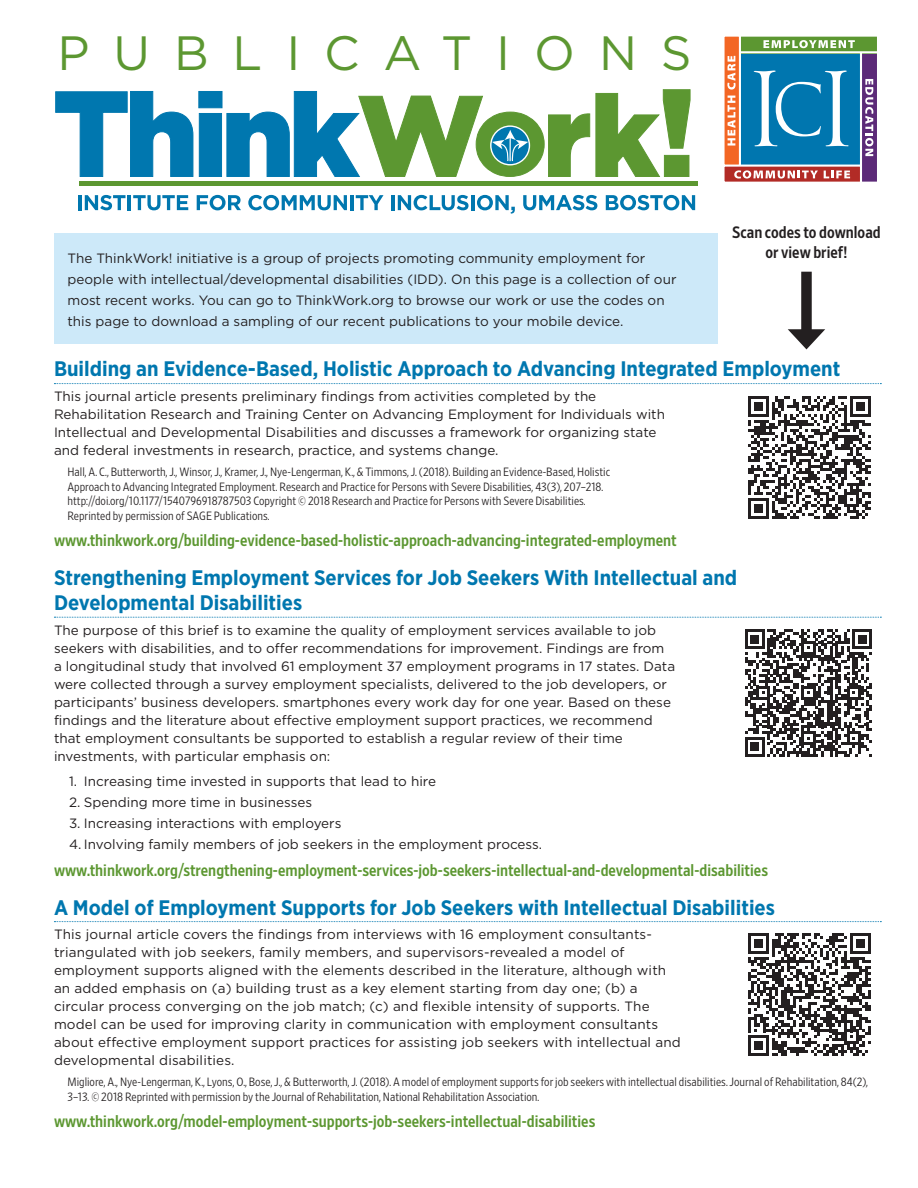
<style>
.page{position:relative;width:918px;height:1188px;background:#fff}
.page>*{position:absolute;margin:0;border:0;box-sizing:border-box;transform-origin:0 0}
.t1{font:48.15px "Gotham HTF";letter-spacing:.495em;color:#5c9731}
.t2{font:700 21px/25.2px "Gotham Narrow";color:#0077af}
.web{font:16.5px "Retina Narrow Med";color:#5c9731}
.t3{font:16.5px/19.8px "Retina Narrow Med";color:#231f20;text-align:center}
.text_before_quote{font:13.5px/18px "Gotham HTF";color:#231f20}
.bullets_no_bullets{font:13.5px "Gotham HTF";color:#231f20}
.text_before_quote-2{font:300 12px/14.4px "Retina Narrow";color:#231f20}
.citation{font:300 12px/14.4px "Retina Narrow";color:#231f20}
</style>
<div class="page">
<svg style="left:54px;top:383px;width:827px;height:1px"></svg>
<svg style="left:54px;top:617px;width:827px;height:1px"></svg>
<svg style="left:54px;top:921px;width:827px;height:1px"></svg>
<svg style="left:55px;top:90px;width:635px;height:87px"></svg>
<hr style="left:78px;top:195px;width:3px;height:15px;background:#0077af">
<svg style="left:85px;top:195px;width:41px;height:15px"></svg>
<hr style="left:128px;top:195px;width:3px;height:15px;background:#0077af">
<svg style="left:133px;top:195px;width:55px;height:15px"></svg>
<svg style="left:197px;top:195px;width:44px;height:15px"></svg>
<svg style="left:248px;top:195px;width:99px;height:15px"></svg>
<hr style="left:350px;top:195px;width:4px;height:15px;background:#0077af">
<svg style="left:356px;top:195px;width:28px;height:15px"></svg>
<hr style="left:391px;top:195px;width:4px;height:15px;background:#0077af">
<svg style="left:398px;top:195px;width:71px;height:15px"></svg>
<hr style="left:471px;top:195px;width:3px;height:15px;background:#0077af">
<svg style="left:477px;top:195px;width:38px;height:19px"></svg>
<svg style="left:523px;top:195px;width:74px;height:15px"></svg>
<svg style="left:606px;top:195px;width:89px;height:15px"></svg>
<div style="left:79px;top:181px;width:618px;height:5px;background:#5c9731"></div>
<div style="left:801px;top:272px;width:11px;height:65px;background:#231f20"></div>
<svg style="left:788px;top:329px;width:37px;height:20px"></svg>
<div style="left:54px;top:233px;width:663px;height:111px;background:#cde9f9"></div>
<svg style="left:745px;top:629px;width:127px;height:128px"></svg>
<svg style="left:748px;top:933px;width:123px;height:123px"></svg>
<svg style="left:748px;top:396px;width:123px;height:123px"></svg>
<svg style="left:724px;top:36px;width:153px;height:146px;background:#5d889e"></svg>
<p class="t1" style="left:58px;top:26px;width:636px">PUBLICATIONS</p>
<p class="text_before_quote" style="left:68px;top:247px;width:610px;line-height:21px">The ThinkWork! initiative is a group of projects promoting community employment for people with intellectual/developmental disabilities (IDD). On this page is a collection of our most recent works. You can go to ThinkWork.org to browse our work or use the codes on this page to download a sampling of our recent publications to your mobile device.</p>
<p class="t3" style="left:732px;top:222px;width:150px">Scan codes to download or view brief!</p>
<h1 class="t2" style="left:54px;top:356px;width:788px">Building an Evidence-Based, Holistic Approach to Advancing Integrated Employment</h1>
<p class="text_before_quote" style="left:54px;top:387px;width:613px">This journal article presents preliminary findings from activities completed by the Rehabilitation Research and Training Center on Advancing Employment for Individuals with Intellectual and Developmental Disabilities and discusses a framework for organizing state and federal investments in research, practice, and systems change.</p>
<p class="text_before_quote-2" style="left:68px;top:465px;width:544px">Hall, A. C., Butterworth, J., Winsor, J., Kramer, J., Nye-Lengerman, K., &amp; Timmons, J. (2018). Building an Evidence-Based, Holistic Approach to Advancing Integrated Employment. Research and Practice for Persons with Severe Disabilities, 43(3), 207–218. http://doi.org/10.1177/1540796918787503 Copyright © 2018 Research and Practice for Persons with Severe Disabilities.<br>Reprinted by permission of SAGE Publications.</p>
<p class="web" style="left:54px;top:530px;width:624px">www.thinkwork.org/building-evidence-based-holistic-approach-advancing-integrated-employment</p>
<h1 class="t2" style="left:54px;top:565px;width:685px">Strengthening Employment Services for Job Seekers With Intellectual and<br>Developmental Disabilities</h1>
<p class="text_before_quote" style="left:54px;top:621px;width:623px">The purpose of this brief is to examine the quality of employment services available to job seekers with disabilities, and to offer recommendations for improvement. Findings are from a longitudinal study that involved 61 employment 37 employment programs in 17 states. Data were collected through a survey employment specialists, delivered to the job developers, or participants’ business developers. smartphones every work day for one year. Based on these findings and the literature about effective employment support practices, we recommend that employment consultants be supported to establish a regular review of their time investments, with particular emphasis on:</p>
<p class="bullets_no_bullets" style="left:69px;top:773px;width:369px">1. Increasing time invested in supports that lead to hire</p>
<p class="bullets_no_bullets" style="left:69px;top:795px;width:245px">2. Spending more time in businesses</p>
<p class="bullets_no_bullets" style="left:69px;top:816px;width:274px">3. Increasing interactions with employers</p>
<p class="bullets_no_bullets" style="left:69px;top:837px;width:475px">4. Involving family members of job seekers in the employment process.</p>
<p class="web" style="left:54px;top:859px;width:716px">www.thinkwork.org/strengthening-employment-services-job-seekers-intellectual-and-developmental-disabilities</p>
<h1 class="t2" style="left:54px;top:894px;width:723px">A Model of Employment Supports for Job Seekers with Intellectual Disabilities</h1>
<p class="text_before_quote" style="left:54px;top:925px;width:628px">This journal article covers the findings from interviews with 16 employment consultants&shy;triangulated with job seekers, family members, and supervisors-revealed a model of employment supports aligned with the elements described in the literature, although with an added emphasis on (a) building trust as a key element starting from day one; (b) a circular process converging on the job match; (c) and flexible intensity of supports. The model can be used for improving clarity in communication with employment consultants about effective employment support practices for assisting job seekers with intellectual and developmental disabilities.</p>
<p class="citation" style="left:68px;top:1075px;width:802px">Migliore, A., Nye-Lengerman, K., Lyons, O., Bose, J., &amp; Butterworth, J. (2018). A model of employment supports for job seekers with intellectual disabilities. Journal of Rehabilitation, 84(2),<br>3–13. © 2018 Reprinted with permission by the Journal of Rehabilitation, National Rehabilitation Association.</p>
<p class="web" style="left:54px;top:1111px;width:543px">www.thinkwork.org/model-employment-supports-job-seekers-intellectual-disabilities</p>
</div>
